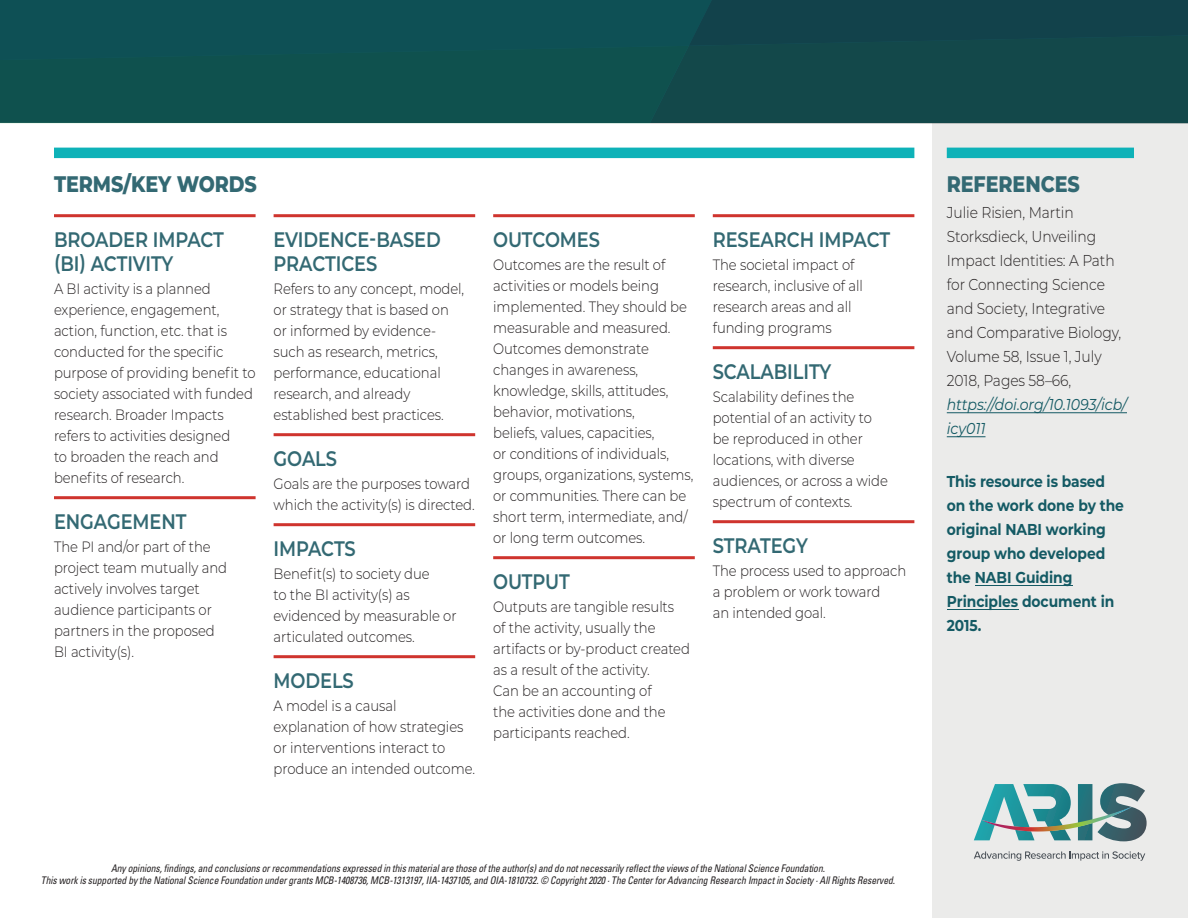
<style>
.page{position:relative;width:1188px;height:918px;background:#fff}
.page>*{position:absolute;margin:0;border:0;box-sizing:border-box;transform-origin:0 0}
.Body_Colon{font:800 22.5px "Montserrat";letter-spacing:-.005em;color:#336973;scale:.85 1}
.t1{font:600 21px/24px "Montserrat";letter-spacing:-.005em;color:#336973;scale:.85 1}
.Body_Colon-2{font:300 15.75px/24px "Montserrat";letter-spacing:-.005em;color:#231f20;scale:.88 1}
.Body_Colon-3{font:700 15.75px/24px "Montserrat";letter-spacing:-.005em;color:#145a64;scale:.88 1}
.Terms{font:300 15px/21px "Montserrat";letter-spacing:-.005em;color:#231f20;scale:.88 1}
.Disclaimer{font:italic condensed 10.5px/12.6px "Univers LT Std";letter-spacing:-.01em;color:#231f20;text-align:center;scale:.92 1}
.s1{font-weight:400;font-style:italic;color:#145a64}
</style>
<div class="page">
<div style="left:932px;top:0;width:256px;height:918px;background:#ebebea"></div>
<div style="left:689px;top:60px;width:499px;height:63px;background:#13484a"></div>
<div style="left:0;top:60px;width:689px;height:63px;background:#0f514e"></div>
<svg style="left:0;top:0;width:1188px;height:60px;background:#0f4b50"></svg>
<div style="left:54px;top:148px;width:860px;height:10px;background:#0eb2b8"></div>
<hr style="left:274px;top:214px;width:201px;height:3px;background:#cf342e">
<hr style="left:274px;top:433px;width:201px;height:3px;background:#cf342e">
<hr style="left:274px;top:523px;width:201px;height:3px;background:#cf342e">
<hr style="left:274px;top:655px;width:201px;height:3px;background:#cf342e">
<hr style="left:54px;top:214px;width:202px;height:3px;background:#cf342e">
<hr style="left:54px;top:496px;width:202px;height:3px;background:#cf342e">
<hr style="left:493px;top:214px;width:202px;height:3px;background:#cf342e">
<hr style="left:493px;top:556px;width:202px;height:3px;background:#cf342e">
<hr style="left:713px;top:214px;width:201px;height:3px;background:#cf342e">
<hr style="left:713px;top:346px;width:201px;height:3px;background:#cf342e">
<hr style="left:713px;top:520px;width:201px;height:3px;background:#cf342e">
<div style="left:947px;top:148px;width:187px;height:10px;background:#0eb2b8"></div>
<hr style="left:947px;top:412px;width:180px;height:1px;background:#145a64">
<hr style="left:947px;top:436px;width:39px;height:1px;background:#145a64">
<hr style="left:975px;top:585px;width:97px;height:1px;background:#145a64">
<hr style="left:947px;top:609px;width:71px;height:1px;background:#145a64">
<svg style="left:974px;top:851px;width:171px;height:10px"></svg>
<svg style="left:974px;top:783px;width:173px;height:58px"></svg>
<h2 class="Body_Colon" style="left:54px;top:167px;width:240px">TERMS/KEY WORDS</h2>
<h3 class="t1" style="left:54px;top:227px;width:202px">BROADER IMPACT (BI) ACTIVITY</h3>
<p class="Terms" style="left:54px;top:278px;width:231px">A BI activity is a planned experience, engagement, action, function, etc. that is conducted for the specific purpose of providing benefit to society associated with funded research. Broader Impacts refers to activities designed<br>to broaden the reach and benefits of research.</p>
<h3 class="t1" style="left:54px;top:509px;width:157px">ENGAGEMENT</h3>
<p class="Terms" style="left:54px;top:536px;width:198px">The PI and/or part of the project team mutually and actively involves target audience participants or partners in the proposed<br>BI activity(s).</p>
<h3 class="t1" style="left:274px;top:227px;width:198px">EVIDENCE-BASED<br>PRACTICES</h3>
<p class="Terms" style="left:274px;top:278px;width:218px">Refers to any concept, model, or strategy that is based on or informed by evidence&shy;such as research, metrics, performance, educational research, and already established best practices.</p>
<h3 class="t1" style="left:274px;top:446px;width:76px">GOALS</h3>
<p class="Terms" style="left:274px;top:473px;width:230px">Goals are the purposes toward which the activity(s) is directed.</p>
<h3 class="t1" style="left:274px;top:536px;width:98px">IMPACTS</h3>
<p class="Terms" style="left:274px;top:563px;width:209px">Benefit(s) to society due<br>to the BI activity(s) as evidenced by measurable or articulated outcomes.</p>
<h3 class="t1" style="left:274px;top:668px;width:96px">MODELS</h3>
<p class="Terms" style="left:274px;top:695px;width:231px">A model is a causal explanation of how strategies or interventions interact to produce an intended outcome.</p>
<h3 class="t1" style="left:493px;top:227px;width:127px">OUTCOMES</h3>
<p class="Terms" style="left:493px;top:254px;width:229px">Outcomes are the result of activities or models being implemented. They should be measurable and measured.<br>Outcomes demonstrate changes in awareness, knowledge, skills, attitudes, behavior, motivations,<br>beliefs, values, capacities,<br>or conditions of individuals, groups, organizations, systems, or communities. There can be short term, intermediate, and/ or long term outcomes.</p>
<h3 class="t1" style="left:493px;top:569px;width:92px">OUTPUT</h3>
<p class="Terms" style="left:493px;top:596px;width:225px">Outputs are tangible results of the activity, usually the artifacts or by-product created as a result of the activity.<br>Can be an accounting of<br>the activities done and the participants reached.</p>
<h3 class="t1" style="left:713px;top:227px;width:210px">RESEARCH IMPACT</h3>
<p class="Terms" style="left:713px;top:254px;width:172px">The societal impact of research, inclusive of all research areas and all funding programs</p>
<h3 class="t1" style="left:713px;top:359px;width:141px">SCALABILITY</h3>
<p class="Terms" style="left:713px;top:386px;width:200px">Scalability defines the potential of an activity to be reproduced in other locations, with diverse audiences, or across a wide spectrum of contexts.</p>
<h3 class="t1" style="left:713px;top:533px;width:113px">STRATEGY</h3>
<p class="Terms" style="left:713px;top:560px;width:221px">The process used to approach a problem or work toward<br>an intended goal.</p>
<p class="Disclaimer" style="left:41px;top:862px;width:930px">Any opinions, findings, and conclusions or recommendations expressed in this material are those of the author(s) and do not necessarily reflect the views of the National Science Foundation.<br>This work is supported by the National Science Foundation under grants MCB-1408736, MCB-1313197, IIA-1437105, and OIA-1810732. © Copyright 2020 · The Center for Advancing Research Impact in Society · All Rights Reserved.</p>
<p class="Body_Colon" style="left:947px;top:167px;width:158px">REFERENCES</p>
<p class="Body_Colon-2" style="left:947px;top:200px;width:206px">Julie Risien, Martin<br>Storksdieck, Unveiling<br>Impact Identities: A Path for Connecting Science and Society, Integrative and Comparative Biology,<br>Volume 58, Issue 1, July<br>2018, Pages 58–66, <span class="s1">https://doi.org/10.1093/icb/ icy011</span></p>
<p class="Body_Colon-3" style="left:947px;top:469px;width:203px">This resource is based on the work done by the original NABI working group who developed the NABI Guiding<br>Principles document in<br>2015.</p>
</div>
